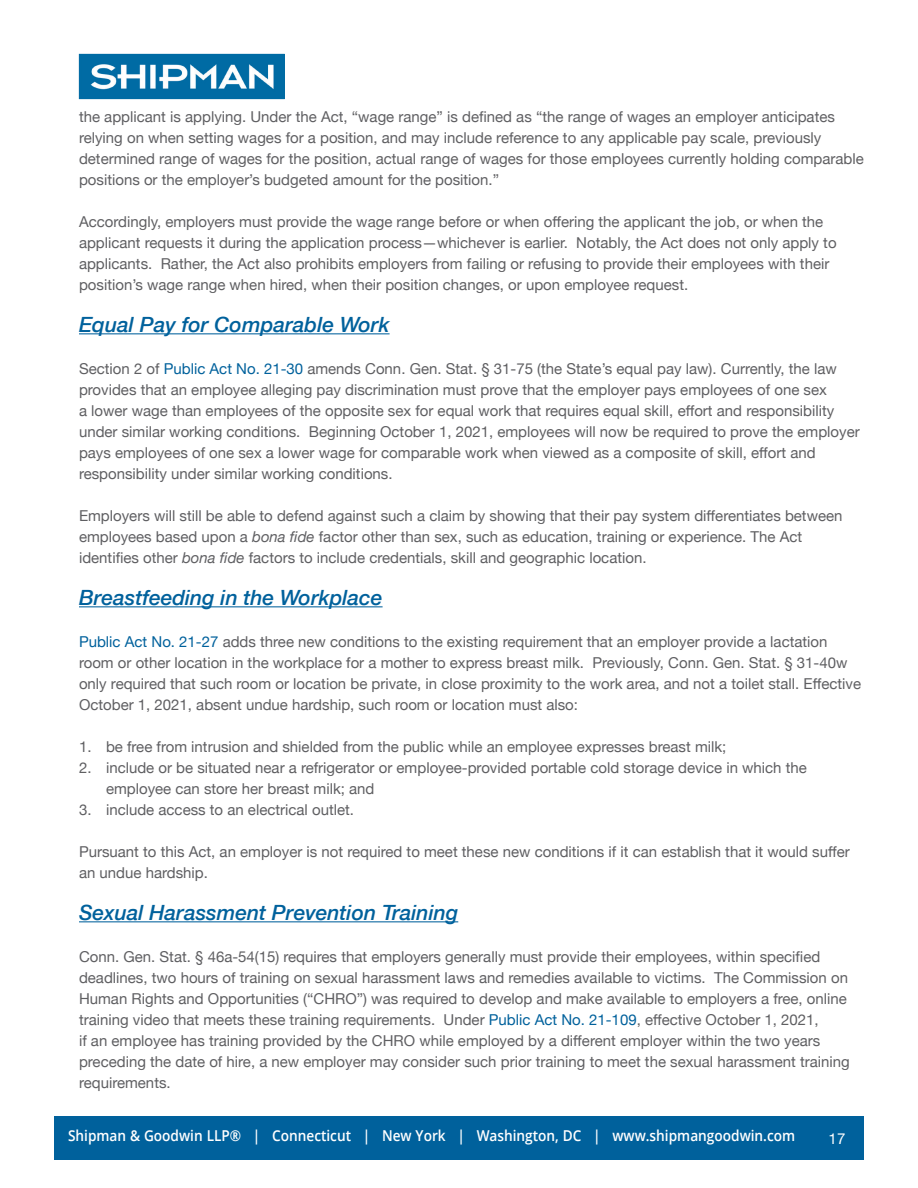
<style>
.page{position:relative;width:918px;height:1188px;background:#fff}
.page>*{position:absolute;margin:0;border:0;box-sizing:border-box;transform-origin:0 0}
.t1{font:italic 500 21px "Helvetica Neue";color:#00619c}
.t2{font:15px/21px "Helvetica Neue";color:#5f5f62}
.t3{font:600 15px "Open Sans";color:#fff;scale:.91 1}
.t4{font:15px "Helvetica Neue";color:#fff}
.s1{color:#00619c}
.s2{font-style:italic}
</style>
<div class="page">
<hr style="left:79px;top:333px;width:311px;height:1px;background:#00619c">
<hr style="left:79px;top:606px;width:304px;height:1px;background:#00619c">
<hr style="left:79px;top:921px;width:379px;height:1px;background:#00619c">
<img style="left:81px;top:56px;width:202px;height:41px">
<div style="left:79px;top:54px;width:206px;height:45px;border:1px solid #006ba4"></div>
<div style="left:54px;top:1116px;width:810px;height:44px;background:#00619c"></div>
<p class="t2" style="left:79px;top:107px;width:757px">the applicant is applying. Under the Act, “wage range” is defined as “the range of wages an employer anticipates</p>
<p class="t2" style="left:79px;top:128px;width:786px">relying on when setting wages for a position, and may include reference to any applicable pay scale, previously determined range of wages for the position, actual range of wages for those employees currently holding comparable positions or the employer’s budgeted amount for the position.”</p>
<p class="t2" style="left:79px;top:212px;width:746px">Accordingly, employers must provide the wage range before or when offering the applicant the job, or when the</p>
<p class="t2" style="left:79px;top:233px;width:759px">applicant requests it during the application process—whichever is earlier. Notably, the Act does not only apply to applicants. Rather, the Act also prohibits employers from failing or refusing to provide their employees with their position’s wage range when hired, when their position changes, or upon employee request.</p>
<h3 class="t1" style="left:79px;top:307px;width:312px">Equal Pay for Comparable Work</h3>
<p class="t2" style="left:79px;top:359px;width:759px">Section 2 of <span class="s1">Public Act No. 21-30</span> amends Conn. Gen. Stat. § 31-75 (the State’s equal pay law). Currently, the law provides that an employee alleging pay discrimination must prove that the employer pays employees of one sex</p>
<p class="t2" style="left:79px;top:401px;width:757px">a lower wage than employees of the opposite sex for equal work that requires equal skill, effort and responsibility</p>
<p class="t2" style="left:79px;top:422px;width:782px">under similar working conditions. Beginning October 1, 2021, employees will now be required to prove the employer</p>
<p class="t2" style="left:79px;top:443px;width:738px">pays employees of one sex a lower wage for comparable work when viewed as a composite of skill, effort and</p>
<p class="t2" style="left:79px;top:464px;width:315px">responsibility under similar working conditions.</p>
<p class="t2" style="left:79px;top:506px;width:765px">Employers will still be able to defend against such a claim by showing that their pay system differentiates between</p>
<p class="t2" style="left:79px;top:527px;width:725px">employees based upon a <span class="s2">bona fide</span> factor other than sex, such as education, training or experience. The Act identifies other <span class="s2">bona fide</span> factors to include credentials, skill and geographic location.</p>
<h3 class="t1" style="left:79px;top:580px;width:305px">Breastfeeding in the Workplace</h3>
<p class="t2" style="left:79px;top:632px;width:784px"><span class="s1">Public Act No. 21-27</span> adds three new conditions to the existing requirement that an employer provide a lactation room or other location in the workplace for a mother to express breast milk. Previously, Conn. Gen. Stat. § 31-40w only required that such room or location be private, in close proximity to the work area, and not a toilet stall. Effective October 1, 2021, absent undue hardship, such room or location must also:</p>
<p class="t2" style="left:79px;top:737px;width:649px">1. be free from intrusion and shielded from the public while an employee expresses breast milk;</p>
<p class="t2" style="left:106px;top:758px;width:702px;text-indent:-27px">2. include or be situated near a refrigerator or employee-provided portable cold storage device in which the employee can store her breast milk; and</p>
<p class="t2" style="left:79px;top:800px;width:277px">3. include access to an electrical outlet.</p>
<p class="t2" style="left:79px;top:842px;width:772px">Pursuant to this Act, an employer is not required to meet these new conditions if it can establish that it would suffer</p>
<p class="t2" style="left:79px;top:863px;width:130px">an undue hardship.</p>
<h3 class="t1" style="left:79px;top:895px;width:381px">Sexual Harassment Prevention Training</h3>
<p class="t2" style="left:79px;top:947px;width:771px">Conn. Gen. Stat. § 46a-54(15) requires that employers generally must provide their employees, within specified deadlines, two hours of training on sexual harassment laws and remedies available to victims. The Commission on Human Rights and Opportunities (“CHRO”) was required to develop and make available to employers a free, online training video that meets these training requirements. Under <span class="s1">Public Act No. 21-109</span>, effective October 1, 2021,<br>if an employee has training provided by the CHRO while employed by a different employer within the two years</p>
<p class="t2" style="left:79px;top:1052px;width:772px">preceding the date of hire, a new employer may consider such prior training to meet the sexual harassment training requirements.</p>
<p class="t3" style="left:68px;top:1125px;width:801px">Shipman &amp; Goodwin LLP® | Connecticut | New York | Washington, DC | www.shipmangoodwin.com</p>
<p class="t4" style="left:829px;top:1128px;width:18px">17</p>
</div>
